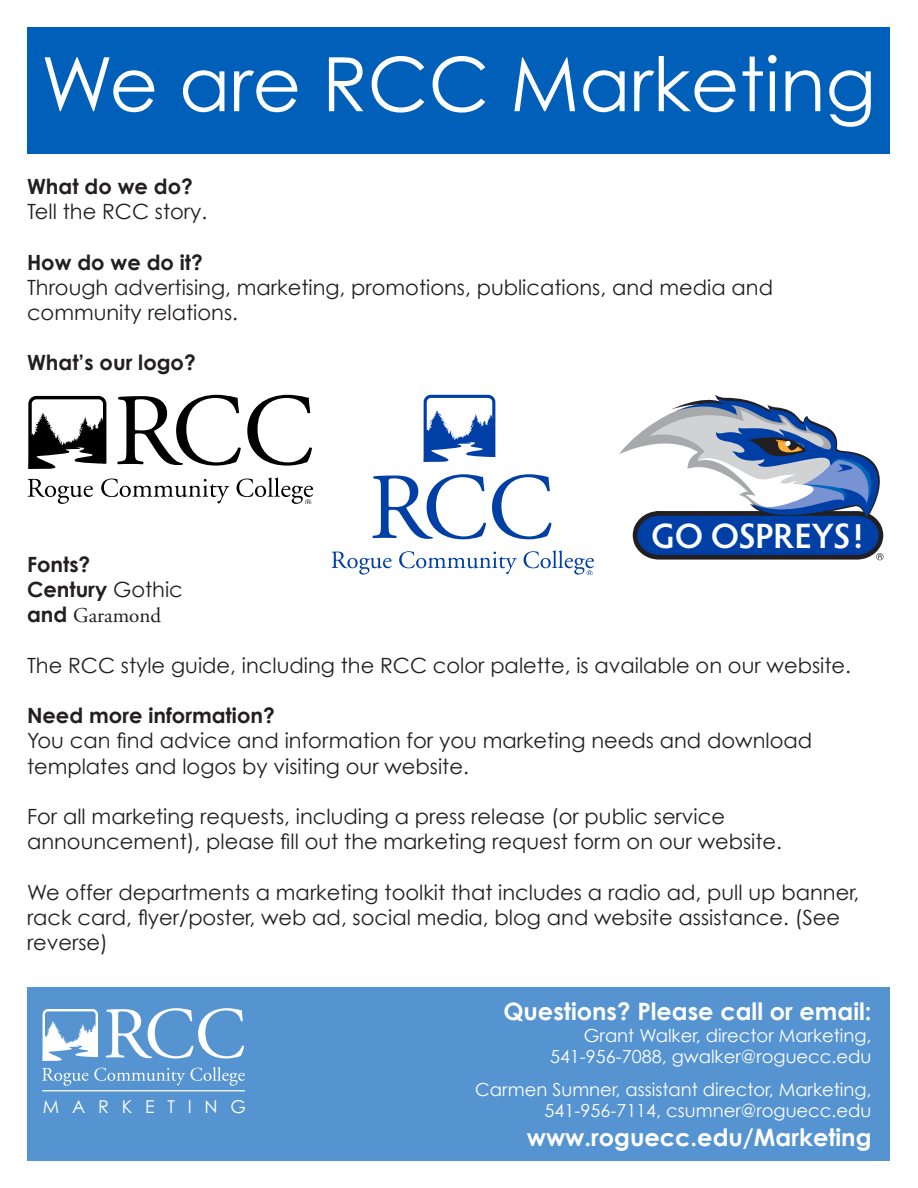
<style>
.page{position:relative;width:918px;height:1188px;background:#fff}
.page>*{position:absolute;margin:0;border:0;box-sizing:border-box;transform-origin:0 0}
.t1{font:75px "Century Gothic";color:#fff}
.t2{font:600 35.4px "Hypatia Sans Pro";letter-spacing:-.025em;color:#fff}
.t3{font:700 24px "Century Gothic";color:#fff}
.t4{font:21px/25.2px "Century Gothic";color:#231f20}
.t5{font:700 21px "Century Gothic";color:#231f20}
.t6{font:21px "Adobe Garamond Pro";color:#231f20}
.t7{font:18px "Century Gothic";color:#fff}
.t8{font:17.7px "Century Gothic";letter-spacing:.725em;color:#fff}
.s1{font-weight:400}
.s2{font-family:"Century Gothic";font-weight:700}
</style>
<div class="page">
<div style="left:28px;top:27px;width:862px;height:126px;background:#005fb9"></div>
<div style="left:28px;top:987px;width:862px;height:174px;background:#5594d0"></div>
<svg style="left:42px;top:1008px;width:203px;height:78px"></svg>
<hr style="left:42px;top:1090px;width:203px;height:1px;background:#fff">
<svg style="left:28px;top:395px;width:79px;height:74px"></svg>
<svg style="left:117px;top:395px;width:124px;height:71px"></svg>
<svg style="left:247px;top:395px;width:65px;height:71px"></svg>
<svg style="left:28px;top:479px;width:65px;height:25px"></svg>
<svg style="left:101px;top:479px;width:128px;height:24px"></svg>
<svg style="left:237px;top:477px;width:76px;height:27px"></svg>
<svg style="left:372px;top:474px;width:114px;height:65px"></svg>
<svg style="left:492px;top:474px;width:59px;height:65px"></svg>
<svg style="left:332px;top:552px;width:59px;height:23px"></svg>
<svg style="left:399px;top:551px;width:118px;height:23px"></svg>
<svg style="left:423px;top:395px;width:73px;height:67px"></svg>
<svg style="left:524px;top:550px;width:70px;height:25px"></svg>
<svg style="left:619px;top:395px;width:265px;height:165px"></svg>
<p class="t1" style="left:41px;top:38px;width:837px">We are RCC Marketing</p>
<p class="t5" style="left:27px;top:173px;width:167px">What do we do?</p>
<p class="t4" style="left:27px;top:199px;width:182px">Tell the RCC story.</p>
<p class="t5" style="left:27px;top:249px;width:177px">How do we do it?</p>
<p class="t4" style="left:27px;top:274px;width:748px">Through advertising, marketing, promotions, publications, and media and community relations.</p>
<p class="t5" style="left:27px;top:350px;width:170px">What’s our logo?</p>
<p class="t2" style="left:651px;top:512px;width:214px">GO OSPREYS!</p>
<p class="t5" style="left:27px;top:551px;width:65px">Fonts?</p>
<p class="t5" style="left:27px;top:576px;width:157px">Century <span class="s1">Gothic</span></p>
<p class="t6" style="left:27px;top:603px;width:136px"><span class="s2">and</span> Garamond</p>
<p class="t4" style="left:27px;top:652px;width:825px">The RCC style guide, including the RCC color palette, is available on our website.</p>
<p class="t5" style="left:27px;top:702px;width:249px">Need more information?</p>
<p class="t4" style="left:27px;top:728px;width:787px">You can find advice and information for you marketing needs and download templates and logos by visiting our website.</p>
<p class="t4" style="left:27px;top:803px;width:757px">For all marketing requests, including a press release (or public service announcement), please fill out the marketing request form on our website.</p>
<p class="t4" style="left:27px;top:879px;width:834px">We offer departments a marketing toolkit that includes a radio ad, pull up banner, rack card, flyer/poster, web ad, social media, blog and website assistance. (See reverse)</p>
<p class="t8" style="left:43px;top:1096px;width:205px">MARKETING</p>
<p class="t3" style="left:503px;top:996px;width:370px">Questions? Please call or email:</p>
<p class="t7" style="left:584px;top:1024px;width:289px">Grant Walker, director Marketing,</p>
<p class="t7" style="left:550px;top:1046px;width:323px">541-956-7088, gwalker@roguecc.edu</p>
<p class="t7" style="left:475px;top:1078px;width:398px">Carmen Sumner, assistant director, Marketing,</p>
<p class="t7" style="left:545px;top:1100px;width:328px">541-956-7114, csumner@roguecc.edu</p>
<p class="t3" style="left:527px;top:1122px;width:346px">www.roguecc.edu/Marketing</p>
</div>
